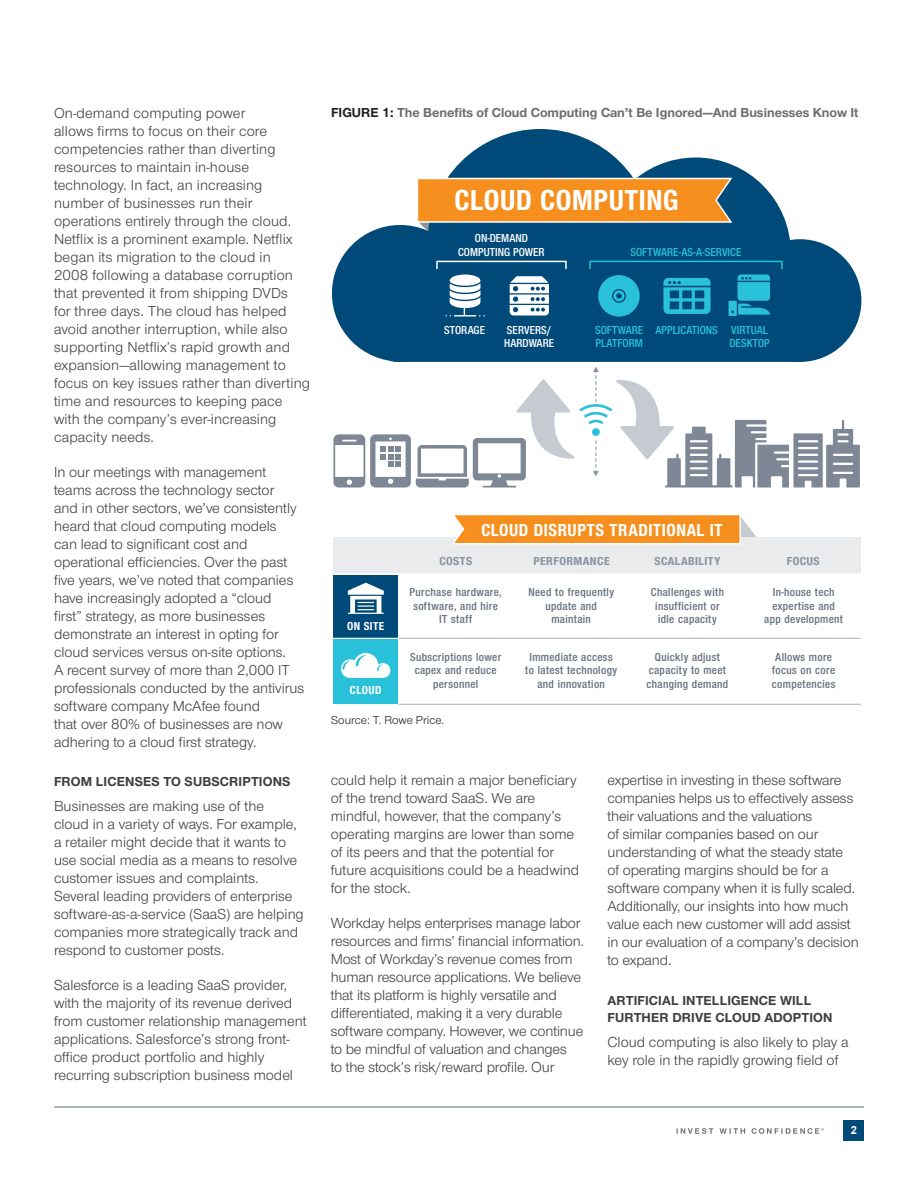
<style>
.page{position:relative;width:918px;height:1188px;background:#fff}
.page>*{position:absolute;margin:0;border:0;box-sizing:border-box;transform-origin:0 0}
.t1{font:700 30px "Nimbus Sans Novus Cond";letter-spacing:.02em;color:#fff}
.t2{font:700 18px "Nimbus Sans Novus Cond";letter-spacing:.03em;color:#fff}
.t3{font:15px/18px "Nimbus Sans Novus";color:#3e3e3f}
.t4{font:700 13.5px/17.2px "Nimbus Sans Novus";letter-spacing:.01em;color:#3e3e3f}
.t5{font:700 13.5px "Nimbus Sans Novus";color:#6c6d70}
.t6{font:600 12px/13.5px "Nimbus Sans Novus Cond";letter-spacing:.03em;color:#65717f;text-align:center}
.t7{font:600 12px/13.5px "Nimbus Sans Novus Cond";color:#29c0da}
.t8{font:600 12px/13.5px "Nimbus Sans Novus Cond";color:#fff}
.t9{font:700 12px "Nimbus Sans Novus Cond";letter-spacing:.03em;color:#8a94a0;scale:1.07 1}
.t10{font:12px "Nimbus Sans Novus";color:#231f20}
.t11{font:700 12px "Nimbus Sans Novus Cond";letter-spacing:.03em;color:#fff}
.t12{font:700 11.25px "Arial";color:#fff}
.s1{color:#231f20}
</style>
<div class="page">
<div style="left:844px;top:1121px;width:20px;height:20px;background:#004a79"></div>
<hr style="left:54px;top:1107px;width:810px;height:1px;background:#65717f">
<svg style="left:677px;top:1128px;width:147px;height:6px"></svg>
<div style="left:333px;top:537px;width:528px;height:37px;background:#e9ebed"></div>
<div style="left:428px;top:129px;width:225px;height:225px;background:#004a79;border-radius:50%"></div>
<div style="left:600px;top:158px;width:191px;height:190px;background:#004a79;border-radius:50%"></div>
<div style="left:739px;top:239px;width:122px;height:123px;background:#004a79;border-radius:50%"></div>
<div style="left:378px;top:264px;width:438px;height:98px;background:#004a79;border-radius:18px"></div>
<div style="left:332px;top:225px;width:136px;height:137px;background:#004a79;border-radius:50%"></div>
<svg style="left:445px;top:275px;width:40px;height:42px"></svg>
<svg style="left:510px;top:276px;width:39px;height:39px"></svg>
<div style="left:436px;top:261px;width:131px;height:8px;border:2px solid #fff"></div>
<svg style="left:729px;top:274px;width:41px;height:42px"></svg>
<svg style="left:598px;top:275px;width:42px;height:42px"></svg>
<svg style="left:663px;top:278px;width:48px;height:36px"></svg>
<div style="left:589px;top:261px;width:194px;height:8px;border:2px solid #29c0da"></div>
<svg style="left:415px;top:177px;width:318px;height:54px"></svg>
<svg style="left:333px;top:367px;width:527px;height:121px"></svg>
<svg style="left:452px;top:515px;width:304px;height:30px;background:#f59e3d"></svg>
<hr style="left:399px;top:638px;width:462px;height:1px;background:#a7aeb9">
<hr style="left:331px;top:573px;width:530px;height:1px;background:#fff">
<div style="left:333px;top:639px;width:65px;height:65px;background:#29c0da"></div>
<div style="left:333px;top:575px;width:65px;height:63px;background:#004a79"></div>
<svg style="left:348px;top:583px;width:36px;height:31px"></svg>
<svg style="left:341px;top:653px;width:50px;height:25px"></svg>
<hr style="left:399px;top:704px;width:462px;height:1px;background:#a7aeb9">
<p class="t3" style="left:54px;top:104px;width:258px">On-demand computing power<br>allows firms to focus on their core competencies rather than diverting resources to maintain in-house technology. In fact, an increasing number of businesses run their operations entirely through the cloud.<br>Netflix is a prominent example. Netflix began its migration to the cloud in<br>2008 following a database corruption that prevented it from shipping DVDs<br>for three days. The cloud has helped avoid another interruption, while also supporting Netflix’s rapid growth and expansion—allowing management to focus on key issues rather than diverting time and resources to keeping pace with the company’s ever-increasing capacity needs.</p>
<p class="t3" style="left:54px;top:462px;width:252px">In our meetings with management teams across the technology sector<br>and in other sectors, we’ve consistently heard that cloud computing models<br>can lead to significant cost and operational efficiencies. Over the past five years, we’ve noted that companies have increasingly adopted a “cloud<br>first” strategy, as more businesses demonstrate an interest in opting for cloud services versus on-site options.<br>A recent survey of more than 2,000 IT professionals conducted by the antivirus software company McAfee found<br>that over 80% of businesses are now adhering to a cloud first strategy.</p>
<p class="t4" style="left:54px;top:773px;width:238px">FROM LICENSES TO SUBSCRIPTIONS</p>
<p class="t3" style="left:54px;top:797px;width:251px">Businesses are making use of the<br>cloud in a variety of ways. For example, a retailer might decide that it wants to use social media as a means to resolve customer issues and complaints.<br>Several leading providers of enterprise software-as-a-service (SaaS) are helping companies more strategically track and respond to customer posts.</p>
<p class="t3" style="left:54px;top:975px;width:254px">Salesforce is a leading SaaS provider, with the majority of its revenue derived from customer relationship management applications. Salesforce’s strong front&shy;office product portfolio and highly recurring subscription business model</p>
<p class="t5" style="left:331px;top:103px;width:529px"><span class="s1">FIGURE 1:</span> The Benefits of Cloud Computing Can’t Be Ignored—And Businesses Know It</p>
<h1 class="t1" style="left:455px;top:181px;width:226px">CLOUD COMPUTING</h1>
<p class="t8" style="left:458px;top:231px;width:88px;text-align:center">ON-DEMAND<br>COMPUTING POWER</p>
<p class="t8" style="left:444px;top:322px;width:42px">STORAGE</p>
<p class="t8" style="left:504px;top:322px;width:52px">SERVERS/<br>HARDWARE</p>
<p class="t7" style="left:630px;top:244px;width:113px">SOFTWARE-AS-A-SERVICE</p>
<p class="t7" style="left:595px;top:322px;width:50px">SOFTWARE<br>PLATFORM</p>
<p class="t7" style="left:656px;top:322px;width:64px">APPLICATIONS</p>
<p class="t7" style="left:729px;top:322px;width:42px">VIRTUAL<br>DESKTOP</p>
<p class="t2" style="left:481px;top:518px;width:243px">CLOUD DISRUPTS TRADITIONAL IT</p>
<p class="t9" style="left:439px;top:553px;width:32px">COSTS</p>
<p class="t9" style="left:533px;top:553px;width:73px">PERFORMANCE</p>
<p class="t9" style="left:654px;top:553px;width:63px">SCALABILITY</p>
<p class="t9" style="left:787px;top:553px;width:32px">FOCUS</p>
<p class="t6" style="left:410px;top:585px;width:94px">Purchase hardware, software, and hire<br>IT staff</p>
<p class="t6" style="left:528px;top:585px;width:87px">Need to frequently update and maintain</p>
<p class="t6" style="left:651px;top:585px;width:75px">Challenges with insufficient or idle capacity</p>
<p class="t6" style="left:764px;top:585px;width:80px">In-house tech expertise and app development</p>
<p class="t6" style="left:410px;top:649px;width:93px">Subscriptions lower capex and reduce personnel</p>
<p class="t6" style="left:525px;top:649px;width:93px">Immediate access to latest technology and innovation</p>
<p class="t6" style="left:647px;top:649px;width:83px">Quickly adjust capacity to meet changing demand</p>
<p class="t6" style="left:772px;top:649px;width:65px;text-align:left">Allows more focus on core competencies</p>
<p class="t10" style="left:331px;top:712px;width:114px">Source: T. Rowe Price.</p>
<p class="t11" style="left:347px;top:618px;width:39px">ON SITE</p>
<p class="t11" style="left:350px;top:682px;width:33px">CLOUD</p>
<p class="t3" style="left:331px;top:771px;width:250px">could help it remain a major beneficiary of the trend toward SaaS. We are mindful, however, that the company’s operating margins are lower than some of its peers and that the potential for future acquisitions could be a headwind for the stock.</p>
<p class="t3" style="left:331px;top:913px;width:255px">Workday helps enterprises manage labor resources and firms’ financial information.<br>Most of Workday’s revenue comes from human resource applications. We believe that its platform is highly versatile and differentiated, making it a very durable software company. However, we continue to be mindful of valuation and changes<br>to the stock’s risk/reward profile. Our</p>
<p class="t3" style="left:608px;top:771px;width:253px">expertise in investing in these software companies helps us to effectively assess their valuations and the valuations<br>of similar companies based on our understanding of what the steady state<br>of operating margins should be for a software company when it is fully scaled.<br>Additionally, our insights into how much value each new customer will add assist in our evaluation of a company’s decision to expand.</p>
<p class="t4" style="left:608px;top:991px;width:227px">ARTIFICIAL INTELLIGENCE WILL<br>FURTHER DRIVE CLOUD ADOPTION</p>
<p class="t3" style="left:608px;top:1032px;width:243px">Cloud computing is also likely to play a key role in the rapidly growing field of</p>
<p class="t12" style="left:851px;top:1123px;width:8px">2</p>
</div>
